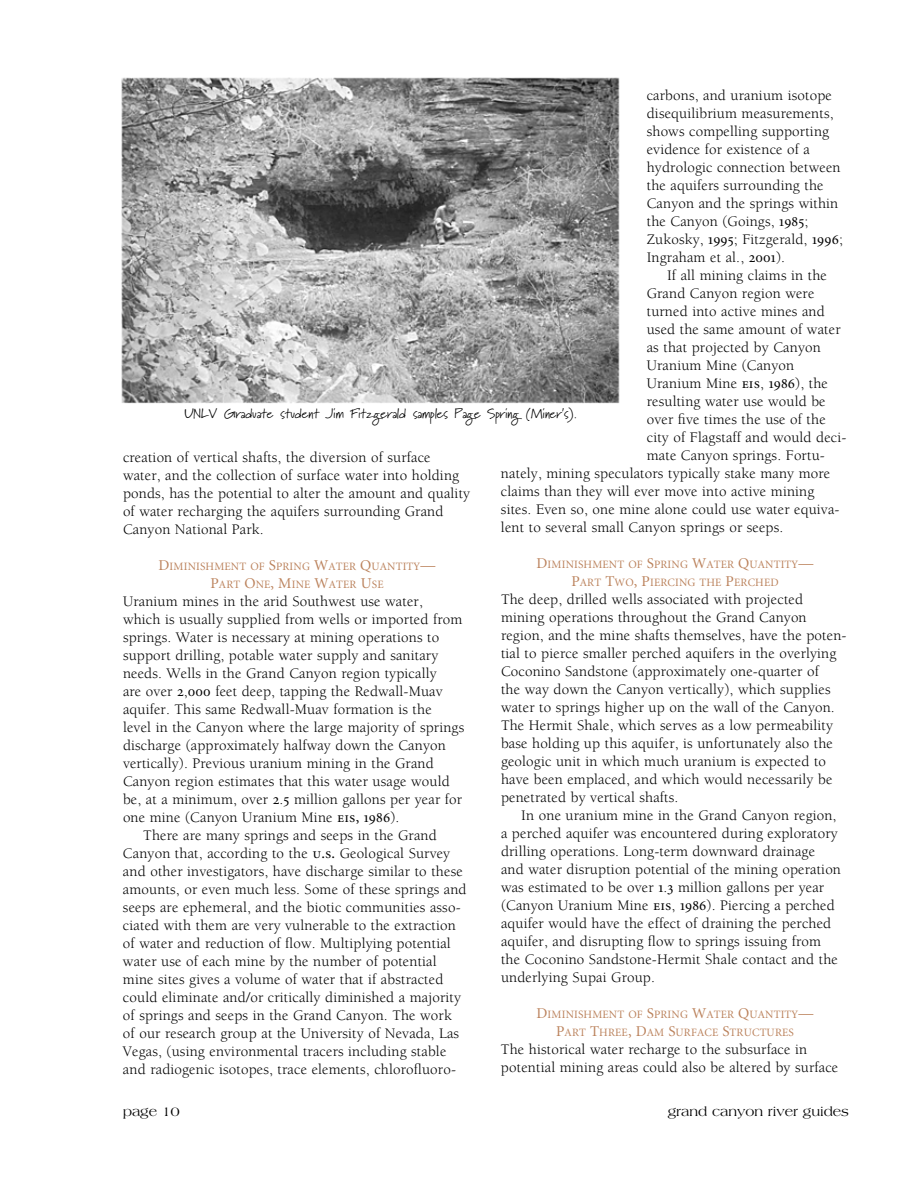
<style>
.page{position:relative;width:918px;height:1188px;background:#fff}
.page>*{position:absolute;margin:0;border:0;box-sizing:border-box;transform-origin:0 0}
.t1{font:15px/18px "Berkeley";letter-spacing:.01em;color:#000}
.t2{font:13.5px "Marydale";color:#000}
.t3{font:13.5px "Americana";color:#000}
.t4{font:11.25px/18px "Minion";letter-spacing:.015em;color:#bb825c;text-align:center}
.s1{font-family:"Minion Exp"}
.s2{font-size:15px}
</style>
<div class="page">
<img style="left:121px;top:77px;width:499px;height:327px">
<p class="t1" style="left:647px;top:87px;width:198px">carbons, and uranium isotope disequilibrium measurements, shows compelling supporting evidence for existence of a hydrologic connection between the aquifers surrounding the<br>Canyon and the springs within the Canyon (Goings, <span class="s1">1985</span>;<br>Zukosky, <span class="s1">1995</span>; Fitzgerald, <span class="s1">1996</span>;<br>Ingraham et al., <span class="s1">2001</span>).</p>
<p class="t1" style="left:667px;top:267px;width:161px">If all mining claims in the</p>
<p class="t1" style="left:647px;top:285px;width:169px">Grand Canyon region were</p>
<p class="t1" style="left:647px;top:303px;width:180px">turned into active mines and</p>
<p class="t1" style="left:647px;top:321px;width:195px">used the same amount of water</p>
<p class="t1" style="left:647px;top:339px;width:176px">as that projected by Canyon</p>
<p class="t1" style="left:647px;top:357px;width:149px">Uranium Mine (Canyon</p>
<p class="t1" style="left:647px;top:375px;width:183px">Uranium Mine <span class="s1">eis</span>, <span class="s1">1986</span>), the</p>
<p class="t1" style="left:647px;top:393px;width:180px">resulting water use would be</p>
<p class="t1" style="left:647px;top:411px;width:180px">over five times the use of the</p>
<p class="t1" style="left:647px;top:429px;width:201px">city of Flagstaff and would deci-</p>
<p class="t1" style="left:647px;top:447px;width:180px">mate Canyon springs. Fortu-</p>
<p class="t1" style="left:501px;top:465px;width:331px">nately, mining speculators typically stake many more</p>
<p class="t1" style="left:501px;top:483px;width:315px">claims than they will ever move into active mining</p>
<p class="t1" style="left:501px;top:501px;width:340px">sites. Even so, one mine alone could use water equiva-</p>
<p class="t1" style="left:501px;top:519px;width:284px">lent to several small Canyon springs or seeps.</p>
<p class="t4" style="left:537px;top:556px;width:278px"><span class="s2">D</span>IMINISHMENT OF <span class="s2">S</span>PRING <span class="s2">W</span>ATER <span class="s2">Q</span>UANTITY<span class="s2">—<br>P</span>ART <span class="s2">T</span>WO<span class="s2">, P</span>IERCING THE <span class="s2">P</span>ERCHED</p>
<p class="t1" style="left:501px;top:591px;width:347px">The deep, drilled wells associated with projected mining operations throughout the Grand Canyon region, and the mine shafts themselves, have the poten&shy;tial to pierce smaller perched aquifers in the overlying Coconino Sandstone (approximately one-quarter of<br>the way down the Canyon vertically), which supplies water to springs higher up on the wall of the Canyon.<br>The Hermit Shale, which serves as a low permeability base holding up this aquifer, is unfortunately also the geologic unit in which much uranium is expected to have been emplaced, and which would necessarily be penetrated by vertical shafts.</p>
<p class="t1" style="left:501px;top:807px;width:342px;text-indent:20px">In one uranium mine in the Grand Canyon region, a perched aquifer was encountered during exploratory drilling operations. Long-term downward drainage and water disruption potential of the mining operation was estimated to be over <span class="s1">1</span>.<span class="s1">3</span> million gallons per year (Canyon Uranium Mine <span class="s1">eis</span>, <span class="s1">1986</span>). Piercing a perched aquifer would have the effect of draining the perched aquifer, and disrupting flow to springs issuing from the Coconino Sandstone-Hermit Shale contact and the underlying Supai Group.</p>
<p class="t4" style="left:537px;top:1006px;width:278px"><span class="s2">D</span>IMINISHMENT OF <span class="s2">S</span>PRING <span class="s2">W</span>ATER <span class="s2">Q</span>UANTITY<span class="s2">—<br>P</span>ART <span class="s2">T</span>HREE<span class="s2">, D</span>AM <span class="s2">S</span>URFACE <span class="s2">S</span>TRUCTURES</p>
<p class="t1" style="left:501px;top:1041px;width:339px">The historical water recharge to the subsurface in potential mining areas could also be altered by surface</p>
<p class="t2" style="left:184px;top:405px;width:394px">UNLV Graduate student Jim Fitzgerald samples Page Spring (Miner’s).</p>
<p class="t1" style="left:123px;top:449px;width:349px">creation of vertical shafts, the diversion of surface water, and the collection of surface water into holding ponds, has the potential to alter the amount and quality of water recharging the aquifers surrounding Grand Canyon National Park.</p>
<p class="t4" style="left:159px;top:558px;width:278px"><span class="s2">D</span>IMINISHMENT OF <span class="s2">S</span>PRING <span class="s2">W</span>ATER <span class="s2">Q</span>UANTITY<span class="s2">—<br>P</span>ART <span class="s2">O</span>NE<span class="s2">, M</span>INE <span class="s2">W</span>ATER <span class="s2">U</span>SE</p>
<p class="t1" style="left:123px;top:593px;width:301px">Uranium mines in the arid Southwest use water,</p>
<p class="t1" style="left:123px;top:611px;width:341px">which is usually supplied from wells or imported from</p>
<p class="t1" style="left:123px;top:629px;width:318px">springs. Water is necessary at mining operations to</p>
<p class="t1" style="left:123px;top:647px;width:317px">support drilling, potable water supply and sanitary</p>
<p class="t1" style="left:123px;top:665px;width:315px">needs. Wells in the Grand Canyon region typically</p>
<p class="t1" style="left:123px;top:683px;width:321px">are over <span class="s1">2</span>,<span class="s1">000</span> feet deep, tapping the Redwall-Muav</p>
<p class="t1" style="left:123px;top:701px;width:310px">aquifer. This same Redwall-Muav formation is the</p>
<p class="t1" style="left:123px;top:719px;width:343px">level in the Canyon where the large majority of springs</p>
<p class="t1" style="left:123px;top:737px;width:324px">discharge (approximately halfway down the Canyon</p>
<p class="t1" style="left:123px;top:755px;width:312px">vertically). Previous uranium mining in the Grand</p>
<p class="t1" style="left:123px;top:773px;width:328px">Canyon region estimates that this water usage would</p>
<p class="t1" style="left:123px;top:791px;width:341px">be, at a minimum, over <span class="s1">2</span>.<span class="s1">5</span> million gallons per year for</p>
<p class="t1" style="left:123px;top:809px;width:278px">one mine (Canyon Uranium Mine <span class="s1">eis, 1986</span>).</p>
<p class="t1" style="left:143px;top:827px;width:295px">There are many springs and seeps in the Grand</p>
<p class="t1" style="left:123px;top:845px;width:329px">Canyon that, according to the <span class="s1">u.s.</span> Geological Survey</p>
<p class="t1" style="left:123px;top:863px;width:341px">and other investigators, have discharge similar to these</p>
<p class="t1" style="left:123px;top:881px;width:345px">amounts, or even much less. Some of these springs and</p>
<p class="t1" style="left:123px;top:899px;width:339px">seeps are ephemeral, and the biotic communities asso-</p>
<p class="t1" style="left:123px;top:917px;width:334px">ciated with them are very vulnerable to the extraction</p>
<p class="t1" style="left:123px;top:935px;width:329px">of water and reduction of flow. Multiplying potential</p>
<p class="t1" style="left:123px;top:953px;width:315px">water use of each mine by the number of potential</p>
<p class="t1" style="left:123px;top:971px;width:322px">mine sites gives a volume of water that if abstracted</p>
<p class="t1" style="left:123px;top:989px;width:340px">could eliminate and/or critically diminished a majority</p>
<p class="t1" style="left:123px;top:1007px;width:330px">of springs and seeps in the Grand Canyon. The work</p>
<p class="t1" style="left:123px;top:1025px;width:338px">of our research group at the University of Nevada, Las</p>
<p class="t1" style="left:123px;top:1043px;width:325px">Vegas, (using environmental tracers including stable</p>
<p class="t1" style="left:123px;top:1061px;width:335px">and radiogenic isotopes, trace elements, chlorofluoro-</p>
<p class="t3" style="left:123px;top:1104px;width:58px">page 10</p>
<p class="t3" style="left:668px;top:1104px;width:183px">grand canyon river guides</p>
</div>
